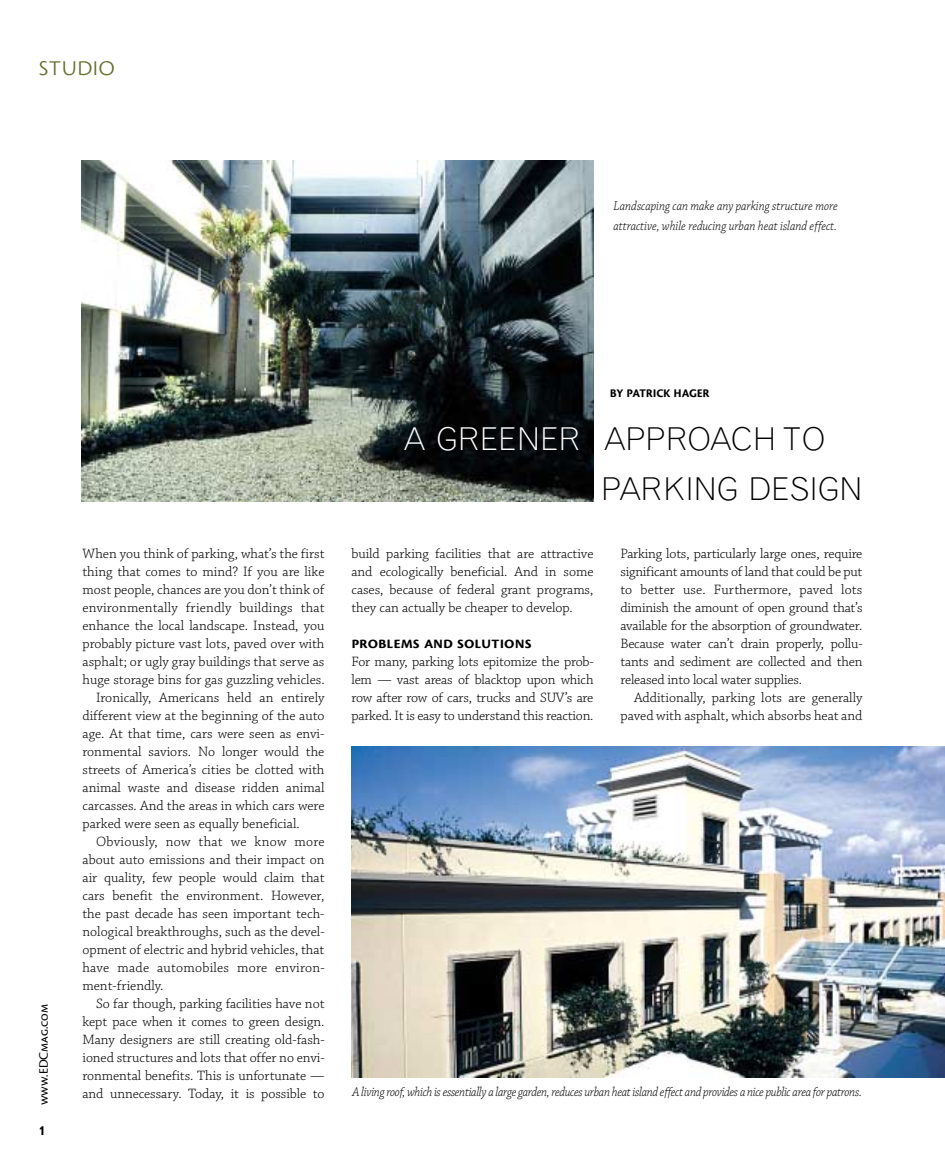
<style>
.page{position:relative;width:945px;height:1161px;background:#fff}
.page>*{position:absolute;margin:0;border:0;box-sizing:border-box;transform-origin:0 0}
.t1{font:300 31.5px/50.4px "Grotesque";letter-spacing:-.015em;color:#000}
.t2{font:30px "Cronos MM SC 250 11";color:#65702e}
.t3{font:18px "Cronos MM SC 574 11";color:#000}
.t4{font:16.5px "Cronos MM SC 574 11";letter-spacing:-.015em;color:#000;scale:.9 1}
.t5{font:14.25px/18px "Chaparral MM 250 11";color:#000;text-align:justify}
.t6{font:13.5px "Chaparral MM It 250 11";letter-spacing:-.02em;color:#000;scale:.9 1}
.t7{font:13.5px/19.5px "Chaparral MM It 250 11";color:#000;scale:.9 1}
.t8{font:13.5px "Cronos MM SC 408 11";color:#000}
.t9{font:700 12px "Grotesque";color:#000}
.s1{color:#fff}
</style>
<div class="page">
<img style="left:81px;top:160px;width:513px;height:342px">
<img style="left:351px;top:746px;width:594px;height:331px">
<h2 class="t2" style="left:39px;top:50px;width:78px">studio</h2>
<p class="t7" style="left:614px;top:196px;width:251px">Landscaping can make any parking structure more attractive, while reducing urban heat island effect.</p>
<p class="t8" style="left:36px;top:1105px;width:103px;rotate:-90deg">www.EDCmag.com</p>
<p class="t9" style="left:39px;top:1123px;width:7px">1</p>
<p class="t5" style="left:82px;top:545px;width:244px">When you think of parking, what’s the first</p>
<p class="t5" style="left:82px;top:563px;width:243px">thing that comes to mind? If you are like</p>
<p class="t5" style="left:82px;top:581px;width:244px">most people, chances are you don’t think of</p>
<p class="t5" style="left:82px;top:599px;width:244px">environmentally friendly buildings that</p>
<p class="t5" style="left:82px;top:617px;width:244px">enhance the local landscape. Instead, you</p>
<p class="t5" style="left:82px;top:635px;width:244px">probably picture vast lots, paved over with</p>
<p class="t5" style="left:82px;top:653px;width:244px">asphalt; or ugly gray buildings that serve as</p>
<p class="t5" style="left:82px;top:671px;width:244px">huge storage bins for gas guzzling vehicles.</p>
<p class="t5" style="left:96px;top:689px;width:230px">Ironically, Americans held an entirely</p>
<p class="t5" style="left:82px;top:707px;width:244px">different view at the beginning of the auto</p>
<p class="t5" style="left:82px;top:725px;width:243px">age. At that time, cars were seen as envi-</p>
<p class="t5" style="left:82px;top:743px;width:243px">ronmental saviors. No longer would the</p>
<p class="t5" style="left:82px;top:761px;width:243px">streets of America’s cities be clotted with</p>
<p class="t5" style="left:82px;top:779px;width:244px">animal waste and disease ridden animal</p>
<p class="t5" style="left:82px;top:797px;width:244px">carcasses. And the areas in which cars were</p>
<p class="t5" style="left:82px;top:815px;width:219px">parked were seen as equally beneficial.</p>
<p class="t5" style="left:96px;top:833px;width:230px">Obviously, now that we know more</p>
<p class="t5" style="left:82px;top:851px;width:244px">about auto emissions and their impact on</p>
<p class="t5" style="left:82px;top:869px;width:244px">air quality, few people would claim that</p>
<p class="t5" style="left:82px;top:887px;width:243px">cars benefit the environment. However,</p>
<p class="t5" style="left:82px;top:905px;width:244px">the past decade has seen important tech-</p>
<p class="t5" style="left:82px;top:923px;width:244px">nological breakthroughs, such as the devel-</p>
<p class="t5" style="left:82px;top:941px;width:243px">opment of electric and hybrid vehicles, that</p>
<p class="t5" style="left:82px;top:959px;width:244px">have made automobiles more environ-</p>
<p class="t5" style="left:82px;top:977px;width:83px">ment-friendly.</p>
<p class="t5" style="left:96px;top:995px;width:230px">So far though, parking facilities have not</p>
<p class="t5" style="left:82px;top:1013px;width:243px">kept pace when it comes to green design.</p>
<p class="t5" style="left:82px;top:1031px;width:244px">Many designers are still creating old-fash-</p>
<p class="t5" style="left:82px;top:1049px;width:244px">ioned structures and lots that offer no envi-</p>
<p class="t5" style="left:82px;top:1067px;width:243px">ronmental benefits. This is unfortunate —</p>
<p class="t5" style="left:82px;top:1085px;width:244px">and unnecessary. Today, it is possible to</p>
<p class="t4" style="left:610px;top:383px;width:112px">by patrick hager</p>
<h1 class="t1" style="left:601px;top:413px;width:263px;text-indent:-198px"><span class="s1">A GREENER</span> APPROACH TO<br>PARKING DESIGN</h1>
<p class="t5" style="left:352px;top:545px;width:243px">build parking facilities that are attractive and ecologically beneficial. And in some cases, because of federal grant programs, they can actually be cheaper to develop.</p>
<p class="t3" style="left:351px;top:633px;width:182px">problems and solutions</p>
<p class="t5" style="left:351px;top:653px;width:244px">For many, parking lots epitomize the prob&shy;lem — vast areas of blacktop upon which row after row of cars, trucks and SUV’s are parked. It is easy to understand this reaction.</p>
<p class="t5" style="left:621px;top:545px;width:244px">Parking lots, particularly large ones, require significant amounts of land that could be put to better use. Furthermore, paved lots diminish the amount of open ground that’s available for the absorption of groundwater.<br>Because water can’t drain properly, pollu&shy;tants and sediment are collected and then released into local water supplies.</p>
<p class="t5" style="left:621px;top:689px;width:244px;text-align:right">Additionally, parking lots are generally paved with asphalt, which absorbs heat and</p>
<p class="t6" style="left:352px;top:1085px;width:567px">A living roof, which is essentially a large garden, reduces urban heat island effect and provides a nice public area for patrons.</p>
</div>
